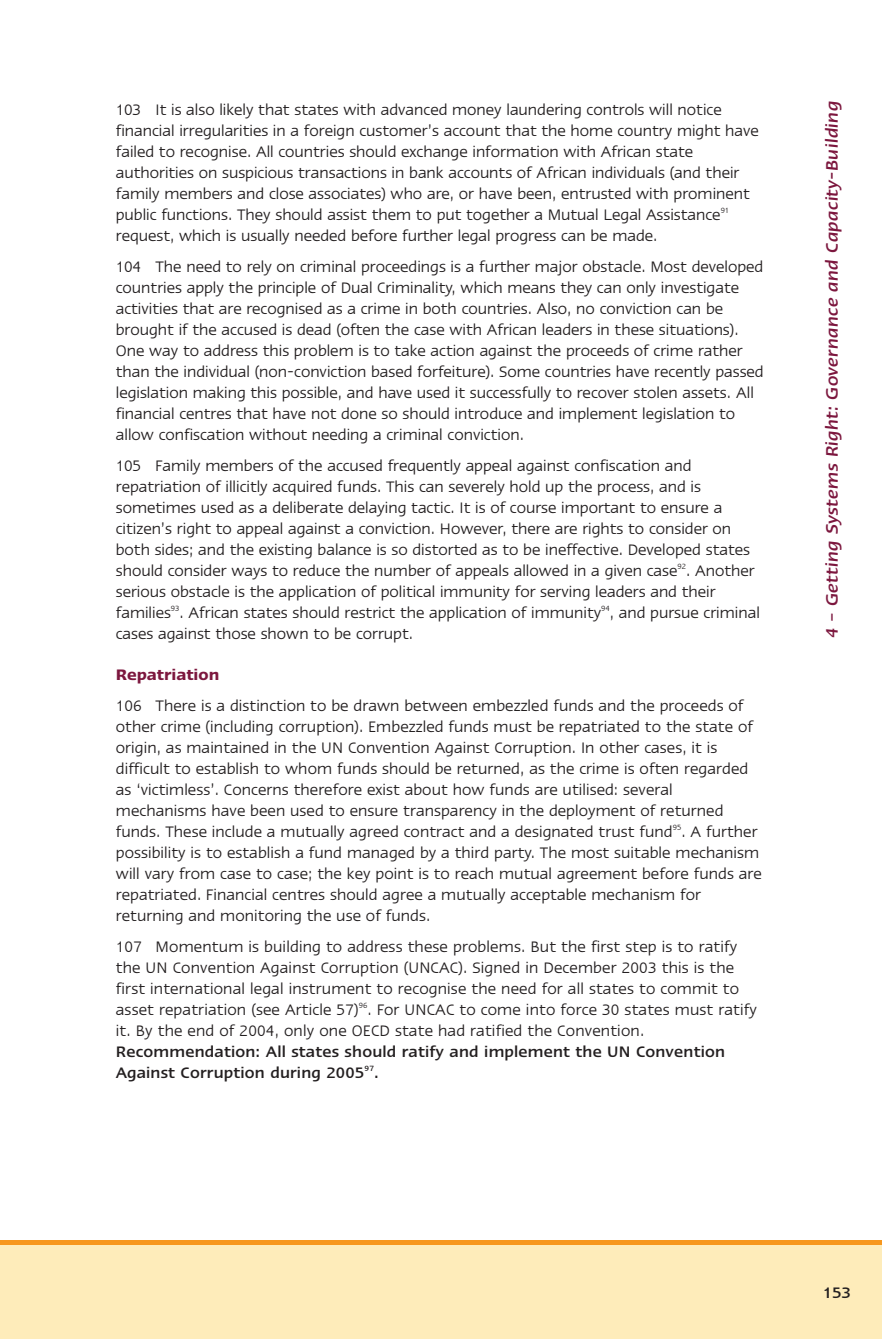
<style>
.page{position:relative;width:882px;height:1339px;background:#fff}
.page>*{position:absolute;margin:0;border:0;box-sizing:border-box;transform-origin:0 0}
.t1{font:italic 500 19.25px "Linotype Ergo";letter-spacing:.015em;color:#7c173e}
.t2{font:17.5px/21px "Linotype Ergo";color:#231f20}
.t3{font:500 17.5px/21px "Linotype Ergo";letter-spacing:.01em;color:#231f20}
.t4{font:600 17.5px "Linotype Ergo";color:#7c173e}
</style>
<div class="page">
<div style="left:0;top:1240px;width:882px;height:99px;background:#feecba"></div>
<div style="left:0;top:1240px;width:882px;height:5px;background:#f7971d"></div>
<p class="t2" style="left:116px;top:100px;width:645px">103 It is also likely that states with advanced money laundering controls will notice financial irregularities in a foreign customer’s account that the home country might have failed to recognise. All countries should exchange information with African state authorities on suspicious transactions in bank accounts of African individuals (and their family members and close associates) who are, or have been, entrusted with prominent public functions. They should assist them to put together a Mutual Legal Assistance<sup>91 </sup>request, which is usually needed before further legal progress can be made.</p>
<p class="t2" style="left:116px;top:257px;width:649px">104 The need to rely on criminal proceedings is a further major obstacle. Most developed countries apply the principle of Dual Criminality, which means they can only investigate activities that are recognised as a crime in both countries. Also, no conviction can be brought if the accused is dead (often the case with African leaders in these situations).<br>One way to address this problem is to take action against the proceeds of crime rather than the individual (non-conviction based forfeiture). Some countries have recently passed legislation making this possible, and have used it successfully to recover stolen assets. All financial centres that have not done so should introduce and implement legislation to allow confiscation without needing a criminal conviction.</p>
<p class="t2" style="left:116px;top:456px;width:646px">105 Family members of the accused frequently appeal against confiscation and repatriation of illicitly acquired funds. This can severely hold up the process, and is sometimes used as a deliberate delaying tactic. It is of course important to ensure a citizen’s right to appeal against a conviction. However, there are rights to consider on both sides; and the existing balance is so distorted as to be ineffective. Developed states should consider ways to reduce the number of appeals allowed in a given case<sup>92</sup>. Another serious obstacle is the application of political immunity for serving leaders and their families<sup>93</sup>. African states should restrict the application of immunity<sup>94</sup>, and pursue criminal cases against those shown to be corrupt.</p>
<p class="t4" style="left:116px;top:667px;width:105px">Repatriation</p>
<p class="t2" style="left:116px;top:696px;width:647px">106 There is a distinction to be drawn between embezzled funds and the proceeds of other crime (including corruption). Embezzled funds must be repatriated to the state of origin, as maintained in the UN Convention Against Corruption. In other cases, it is difficult to establish to whom funds should be returned, as the crime is often regarded as ‘victimless’. Concerns therefore exist about how funds are utilised: several mechanisms have been used to ensure transparency in the deployment of returned funds. These include a mutually agreed contract and a designated trust fund<sup>95</sup>. A further possibility is to establish a fund managed by a third party. The most suitable mechanism will vary from case to case; the key point is to reach mutual agreement before funds are repatriated. Financial centres should agree a mutually acceptable mechanism for returning and monitoring the use of funds.</p>
<p class="t2" style="left:116px;top:937px;width:643px">107 Momentum is building to address these problems. But the first step is to ratify the UN Convention Against Corruption (UNCAC). Signed in December 2003 this is the first international legal instrument to recognise the need for all states to commit to asset repatriation (see Article 57)<sup>96</sup>. For UNCAC to come into force 30 states must ratify it. By the end of 2004, only one OECD state had ratified the Convention.</p>
<p class="t3" style="left:116px;top:1042px;width:611px">Recommendation: All states should ratify and implement the UN Convention<br>Against Corruption during 2005<sup>97</sup>.</p>
<p class="t1" style="left:825px;top:638px;width:539px;rotate:-90deg">4 – Getting Systems Right: Governance and Capacity-Building</p>
<p class="t3" style="left:823px;top:1283px;width:30px">153</p>
</div>
